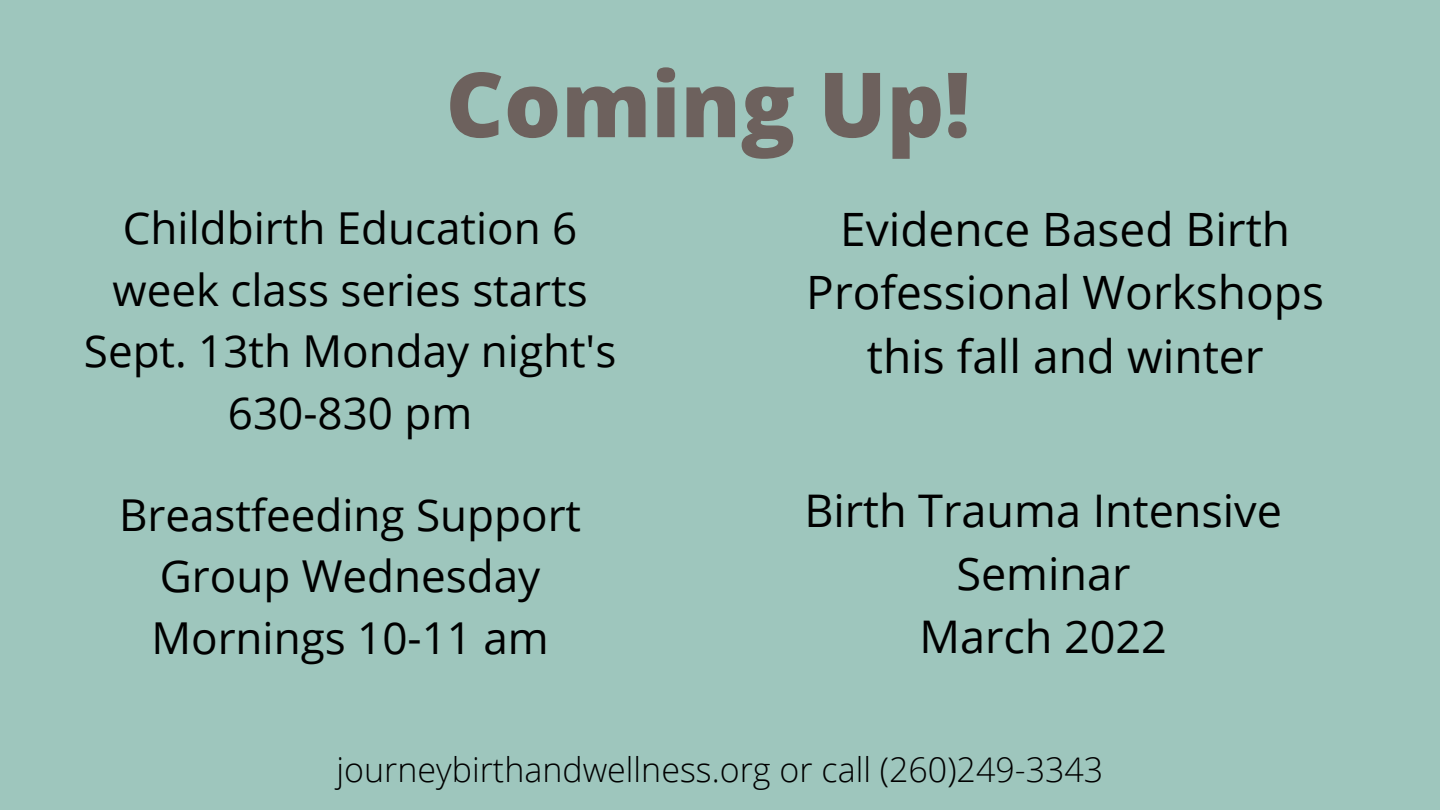
<style>
.page{position:relative;width:1440px;height:810px;background:#9ec6bd}
.page>*{position:absolute;margin:0;border:0;box-sizing:border-box;transform-origin:0 0}
.t1{font:800 90px "Open Sans";color:#6d615d}
.t2{font:46px/63.8px "Open Sans";color:#000;text-align:center}
.t3{font:45px/63px "Open Sans";color:#000;text-align:center}
.t4{font:44px/61.5px "Open Sans";color:#000;text-align:center}
.t5{font:300 34px "Open Sans";color:#000}
</style>
<div class="page">
<h1 class="t1" style="left:446px;top:41px;width:526px">Coming Up!</h1>
<p class="t4" style="left:84px;top:197px;width:534px">Childbirth Education 6 week class series starts<br>Sept. 13th Monday night's<br>630-830 pm</p>
<p class="t4" style="left:119px;top:483px;width:464px">Breastfeeding Support<br>Group Wednesday<br>Mornings 10-11 am</p>
<p class="t2" style="left:806px;top:196px;width:519px">Evidence Based Birth<br>Professional Workshops this fall and winter</p>
<p class="t3" style="left:804px;top:478px;width:479px">Birth Trauma Intensive<br>Seminar<br>March 2022</p>
<p class="t5" style="left:337px;top:746px;width:768px">journeybirthandwellness.org or call (260)249-3343</p>
</div>
